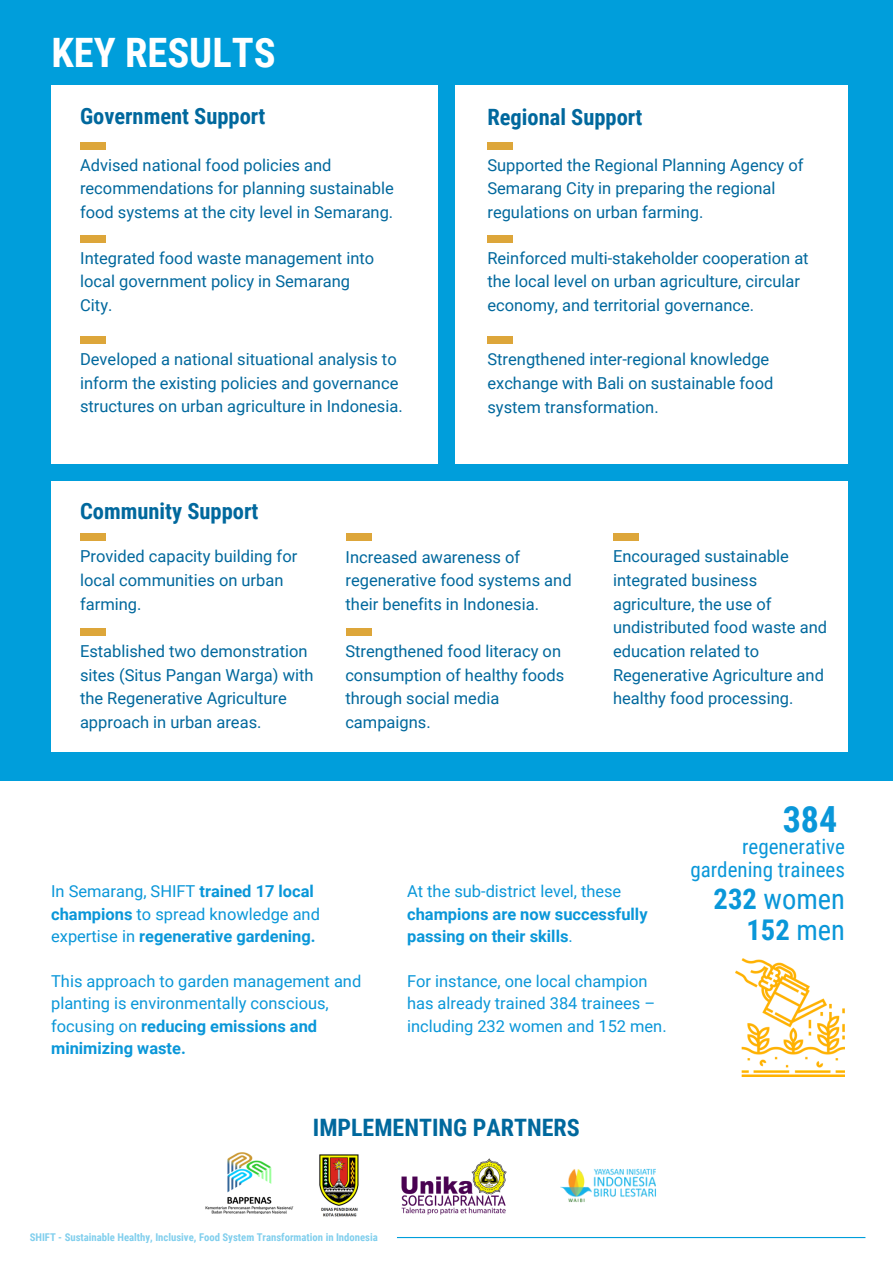
<style>
.page{position:relative;width:893px;height:1264px;background:#fff}
.page>*{position:absolute;margin:0;border:0;box-sizing:border-box;transform-origin:0 0}
.t1{font:700 40.5px "Roboto Condensed";color:#fff}
.t2{font:700 36px "Roboto Condensed";color:#0a97d9}
.t3{font:28.5px "Roboto Condensed";color:#0a97d9}
.t4{font:700 28.5px "Roboto Condensed";color:#0a97d9}
.t5{font:700 24px "Roboto Condensed";color:#00689d}
.t6{font:700 22.5px "Roboto Condensed";color:#00689d}
.t7{font:21px/22.5px "Roboto Condensed";color:#0a97d9;text-align:right}
.t8{font:16.5px/23.5px "Roboto";color:#00689d}
.t9{font:16.5px/22.5px "Roboto";color:#0a97d9}
.t10{font:700 16.5px/22.5px "Roboto";color:#0a97d9}
.t11{font:700 10.65px "Roboto Condensed";color:#009edb}
.s1{font-weight:700}
.s2{font-weight:400}
</style>
<div class="page">
<div style="left:0;top:0;width:892px;height:780px;background:#009edb"></div>
<div style="left:51px;top:85px;width:387px;height:378px;background:#fff"></div>
<hr style="left:397px;top:1236px;width:468px;height:1px;background:#009edb">
<div style="left:454px;top:85px;width:393px;height:378px;background:#fff"></div>
<div style="left:51px;top:481px;width:796px;height:271px;background:#fff"></div>
<div style="left:80px;top:533px;width:25px;height:8px;background:#dda63a"></div>
<div style="left:80px;top:628px;width:25px;height:7px;background:#dda63a"></div>
<div style="left:346px;top:533px;width:26px;height:8px;background:#dda63a"></div>
<div style="left:346px;top:628px;width:26px;height:7px;background:#dda63a"></div>
<div style="left:613px;top:533px;width:25px;height:8px;background:#dda63a"></div>
<div style="left:80px;top:142px;width:25px;height:7px;background:#dda63a"></div>
<div style="left:80px;top:235px;width:25px;height:7px;background:#dda63a"></div>
<div style="left:80px;top:336px;width:25px;height:8px;background:#dda63a"></div>
<div style="left:487px;top:142px;width:25px;height:7px;background:#dda63a"></div>
<div style="left:487px;top:235px;width:25px;height:7px;background:#dda63a"></div>
<div style="left:487px;top:336px;width:26px;height:8px;background:#dda63a"></div>
<img style="left:735px;top:958px;width:109px;height:118px">
<img style="left:560px;top:1168px;width:96px;height:35px">
<img style="left:401px;top:1158px;width:106px;height:55px">
<img style="left:319px;top:1154px;width:40px;height:63px">
<img style="left:205px;top:1152px;width:88px;height:61px">
<p class="t1" style="left:51px;top:29px;width:226px">KEY RESULTS</p>
<p class="t6" style="left:80px;top:103px;width:187px">Government Support</p>
<p class="t8" style="left:80px;top:153px;width:315px">Advised national food policies and recommendations for planning sustainable food systems at the city level in Semarang.</p>
<p class="t8" style="left:80px;top:246px;width:295px">Integrated food waste management into local government policy in Semarang<br>City.</p>
<p class="t8" style="left:80px;top:348px;width:324px">Developed a national situational analysis to inform the existing policies and governance structures on urban agriculture in Indonesia.</p>
<p class="t6" style="left:80px;top:498px;width:180px">Community Support</p>
<p class="t6" style="left:487px;top:104px;width:156px">Regional Support</p>
<p class="t8" style="left:487px;top:153px;width:318px">Supported the Regional Planning Agency of<br>Semarang City in preparing the regional regulations on urban farming.</p>
<p class="t8" style="left:487px;top:246px;width:323px">Reinforced multi-stakeholder cooperation at the local level on urban agriculture, circular economy, and territorial governance.</p>
<p class="t8" style="left:487px;top:348px;width:287px">Strengthened inter-regional knowledge exchange with Bali on sustainable food system transformation.</p>
<p class="t8" style="left:80px;top:545px;width:219px">Provided capacity building for local communities on urban farming.</p>
<p class="t8" style="left:613px;top:545px;width:215px">Encouraged sustainable integrated business agriculture, the use of undistributed food waste and education related to<br>Regenerative Agriculture and healthy food processing.</p>
<p class="t8" style="left:345px;top:545px;width:227px">Increased awareness of regenerative food systems and their benefits in Indonesia.</p>
<p class="t8" style="left:345px;top:639px;width:220px">Strengthened food literacy on consumption of healthy foods through social media campaigns.</p>
<p class="t8" style="left:80px;top:639px;width:235px">Established two demonstration sites (Situs Pangan Warga) with the Regenerative Agriculture approach in urban areas.</p>
<p class="t2" style="left:782px;top:798px;width:56px">384</p>
<p class="t9" style="left:51px;top:880px;width:270px">In Semarang, SHIFT <span class="s1">trained 17 local champions</span> to spread knowledge and expertise in <span class="s1">regenerative gardening.</span></p>
<p class="t9" style="left:51px;top:970px;width:311px">This approach to garden management and planting is environmentally conscious, focusing on <span class="s1">reducing emissions and minimizing waste.</span></p>
<p class="t10" style="left:407px;top:880px;width:242px"><span class="s2">At the sub-district level, these </span>champions are now successfully passing on their skills<span class="s2">.</span></p>
<p class="t9" style="left:407px;top:970px;width:261px">For instance, one local champion has already trained 384 trainees – including 232 women and 152 men.</p>
<p class="t5" style="left:313px;top:1113px;width:268px">IMPLEMENTING PARTNERS</p>
<p class="t7" style="left:690px;top:835px;width:156px">regenerative gardening trainees</p>
<p class="t3" style="left:713px;top:882px;width:133px"><span class="s1">232</span> women</p>
<p class="t4" style="left:746px;top:913px;width:100px">152 <span class="s2">men</span></p>
<p class="t11" style="left:30px;top:1230px;width:349px">SHIFT - Sustainable Healthy, Inclusive, Food System Transformation in Indonesia</p>
</div>
